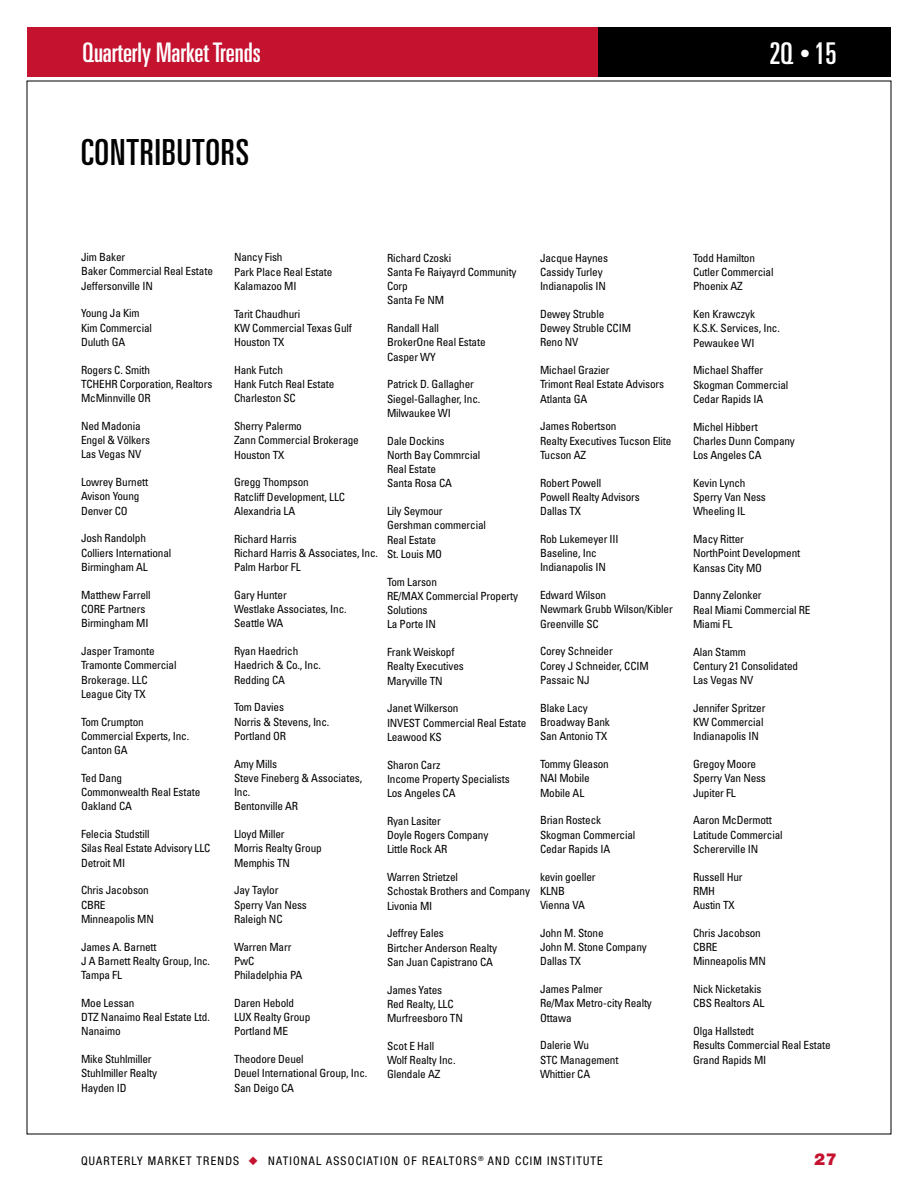
<style>
.page{position:relative;width:918px;height:1188px;background:#fff}
.page>*{position:absolute;margin:0;border:0;box-sizing:border-box;transform-origin:0 0}
.t1{font:ultra-condensed 36px "Univers";letter-spacing:.025em;color:#000}
.t2{font:ultra-condensed 30px "Univers";color:#fff}
.t3{font:ultra-condensed 27px "Univers";color:#fff}
.t4{font:900 16.5px "Helvetica Neue";color:#c4122f}
.t5{font:condensed 12px "Helvetica Neue";letter-spacing:.1em;color:#000}
.t6{font:condensed 11.25px/14.2px "Univers";letter-spacing:-.015em;color:#000}
.s1{font-size:21px}
.s2{color:#c4122f}
</style>
<div class="page">
<div style="left:27px;top:27px;width:864px;height:49px;background:#c4122f"></div>
<div style="left:598px;top:27px;width:293px;height:49px;background:#000"></div>
<h3 class="t3" style="left:82px;top:38px;width:180px">Quarterly Market Trends</h3>
<h2 class="t2" style="left:769px;top:36px;width:69px">2Q <span class="s1">•</span> 15</h2>
<h1 class="t1" style="left:81px;top:132px;width:170px">CONTRIBUTORS</h1>
<p class="t6" style="left:81px;top:250px;width:133px">Jim Baker<br>Baker Commercial Real Estate<br>Jeffersonville IN</p>
<p class="t6" style="left:81px;top:306px;width:73px">Young Ja Kim<br>Kim Commercial<br>Duluth GA</p>
<p class="t6" style="left:81px;top:362px;width:133px">Rogers C. Smith<br>TCHEHR Corporation, Realtors<br>McMinnville OR</p>
<p class="t6" style="left:81px;top:419px;width:71px">Ned Madonia<br>Engel &amp; Völkers<br>Las Vegas NV</p>
<p class="t6" style="left:81px;top:475px;width:69px">Lowrey Burnett<br>Avison Young<br>Denver CO</p>
<p class="t6" style="left:81px;top:531px;width:92px">Josh Randolph<br>Colliers International<br>Birmingham AL</p>
<p class="t6" style="left:81px;top:587px;width:71px">Matthew Farrell<br>CORE Partners<br>Birmingham MI</p>
<p class="t6" style="left:81px;top:644px;width:97px">Jasper Tramonte<br>Tramonte Commercial<br>Brokerage. LLC<br>League City TX</p>
<p class="t6" style="left:81px;top:714px;width:108px">Tom Crumpton<br>Commercial Experts, Inc.<br>Canton GA</p>
<p class="t6" style="left:81px;top:770px;width:121px">Ted Dang<br>Commonwealth Real Estate<br>Oakland CA</p>
<p class="t6" style="left:81px;top:827px;width:131px">Felecia Studstill<br>Silas Real Estate Advisory LLC<br>Detroit MI</p>
<p class="t6" style="left:81px;top:883px;width:74px">Chris Jacobson<br>CBRE<br>Minneapolis MN</p>
<p class="t6" style="left:81px;top:939px;width:129px">James A. Barnett<br>J A Barnett Realty Group, Inc.<br>Tampa FL</p>
<p class="t6" style="left:81px;top:995px;width:129px">Moe Lessan<br>DTZ Nanaimo Real Estate Ltd.<br>Nanaimo</p>
<p class="t6" style="left:81px;top:1052px;width:78px">Mike Stuhlmiller<br>Stuhlmiller Realty<br>Hayden ID</p>
<p class="t6" style="left:234px;top:250px;width:100px">Nancy Fish<br>Park Place Real Estate<br>Kalamazoo MI</p>
<p class="t6" style="left:234px;top:306px;width:119px">Tarit Chaudhuri<br>KW Commercial Texas Gulf<br>Houston TX</p>
<p class="t6" style="left:234px;top:362px;width:102px">Hank Futch<br>Hank Futch Real Estate<br>Charleston SC</p>
<p class="t6" style="left:234px;top:419px;width:126px">Sherry Palermo<br>Zann Commercial Brokerage<br>Houston TX</p>
<p class="t6" style="left:234px;top:475px;width:113px">Gregg Thompson<br>Ratcliff Development, LLC<br>Alexandria LA</p>
<p class="t6" style="left:234px;top:531px;width:144px">Richard Harris<br>Richard Harris &amp; Associates, Inc.<br>Palm Harbor FL</p>
<p class="t6" style="left:234px;top:587px;width:113px">Gary Hunter<br>Westlake Associates, Inc.<br>Seattle WA</p>
<p class="t6" style="left:234px;top:644px;width:87px">Ryan Haedrich<br>Haedrich &amp; Co., Inc.<br>Redding CA</p>
<p class="t6" style="left:234px;top:700px;width:95px">Tom Davies<br>Norris &amp; Stevens, Inc.<br>Portland OR</p>
<p class="t6" style="left:234px;top:756px;width:130px">Amy Mills<br>Steve Fineberg &amp; Associates,<br>Inc.<br>Bentonville AR</p>
<p class="t6" style="left:234px;top:827px;width:89px">Lloyd Miller<br>Morris Realty Group<br>Memphis TN</p>
<p class="t6" style="left:234px;top:883px;width:74px">Jay Taylor<br>Sperry Van Ness<br>Raleigh NC</p>
<p class="t6" style="left:234px;top:939px;width:70px">Warren Marr<br>PwC<br>Philadelphia PA</p>
<p class="t6" style="left:234px;top:996px;width:78px">Daren Hebold<br>LUX Realty Group<br>Portland ME</p>
<p class="t6" style="left:234px;top:1052px;width:133px">Theodore Deuel<br>Deuel International Group, Inc.<br>San Deigo CA</p>
<p class="t6" style="left:387px;top:250px;width:131px">Richard Czoski<br>Santa Fe Raiyayrd Community<br>Corp<br>Santa Fe NM</p>
<p class="t6" style="left:387px;top:321px;width:100px">Randall Hall<br>BrokerOne Real Estate<br>Casper WY</p>
<p class="t6" style="left:387px;top:377px;width:93px">Patrick D. Gallagher<br>Siegel-Gallagher, Inc.<br>Milwaukee WI</p>
<p class="t6" style="left:387px;top:433px;width:95px">Dale Dockins<br>North Bay Commrcial<br>Real Estate<br>Santa Rosa CA</p>
<p class="t6" style="left:387px;top:504px;width:101px">Lily Seymour<br>Gershman commercial<br>Real Estate<br>St. Louis MO</p>
<p class="t6" style="left:387px;top:574px;width:133px">Tom Larson<br>RE/MAX Commercial Property<br>Solutions<br>La Porte IN</p>
<p class="t6" style="left:387px;top:645px;width:78px">Frank Weiskopf<br>Realty Executives<br>Maryville TN</p>
<p class="t6" style="left:387px;top:701px;width:141px">Janet Wilkerson<br>INVEST Commercial Real Estate<br>Leawood KS</p>
<p class="t6" style="left:387px;top:757px;width:124px">Sharon Carz<br>Income Property Specialists<br>Los Angeles CA</p>
<p class="t6" style="left:387px;top:813px;width:103px">Ryan Lasiter<br>Doyle Rogers Company<br>Little Rock AR</p>
<p class="t6" style="left:387px;top:870px;width:145px">Warren Strietzel<br>Schostak Brothers and Company<br>Livonia MI</p>
<p class="t6" style="left:387px;top:926px;width:112px">Jeffrey Eales<br>Birtcher Anderson Realty<br>San Juan Capistrano CA</p>
<p class="t6" style="left:387px;top:982px;width:77px">James Yates<br>Red Realty, LLC<br>Murfreesboro TN</p>
<p class="t6" style="left:387px;top:1038px;width:69px">Scot E Hall<br>Wolf Realty Inc.<br>Glendale AZ</p>
<p class="t6" style="left:540px;top:250px;width:70px">Jacque Haynes<br>Cassidy Turley<br>Indianapolis IN</p>
<p class="t6" style="left:540px;top:307px;width:93px">Dewey Struble<br>Dewey Struble CCIM<br>Reno NV</p>
<p class="t6" style="left:540px;top:363px;width:126px">Michael Grazier<br>Trimont Real Estate Advisors<br>Atlanta GA</p>
<p class="t6" style="left:540px;top:419px;width:133px">James Robertson<br>Realty Executives Tucson Elite<br>Tucson AZ</p>
<p class="t6" style="left:540px;top:475px;width:101px">Robert Powell<br>Powell Realty Advisors<br>Dallas TX</p>
<p class="t6" style="left:540px;top:532px;width:80px">Rob Lukemeyer III<br>Baseline, Inc<br>Indianapolis IN</p>
<p class="t6" style="left:540px;top:588px;width:134px">Edward Wilson<br>Newmark Grubb Wilson/Kibler<br>Greenville SC</p>
<p class="t6" style="left:540px;top:644px;width:110px">Corey Schneider<br>Corey J Schneider, CCIM<br>Passaic NJ</p>
<p class="t6" style="left:540px;top:700px;width:71px">Blake Lacy<br>Broadway Bank<br>San Antonio TX</p>
<p class="t6" style="left:540px;top:757px;width:70px">Tommy Gleason<br>NAI Mobile<br>Mobile AL</p>
<p class="t6" style="left:540px;top:813px;width:97px">Brian Rosteck<br>Skogman Commercial<br>Cedar Rapids IA</p>
<p class="t6" style="left:540px;top:869px;width:57px">kevin goeller<br>KLNB<br>Vienna VA</p>
<p class="t6" style="left:540px;top:925px;width:108px">John M. Stone<br>John M. Stone Company<br>Dallas TX</p>
<p class="t6" style="left:540px;top:982px;width:113px">James Palmer<br>Re/Max Metro-city Realty<br>Ottawa</p>
<p class="t6" style="left:540px;top:1038px;width:80px">Dalerie Wu<br>STC Management<br>Whittier CA</p>
<p class="t6" style="left:693px;top:250px;width:82px">Todd Hamilton<br>Cutler Commercial<br>Phoenix AZ</p>
<p class="t6" style="left:693px;top:307px;width:87px">Ken Krawczyk<br>K.S.K. Services, Inc.<br>Pewaukee WI</p>
<p class="t6" style="left:693px;top:363px;width:97px">Michael Shaffer<br>Skogman Commercial<br>Cedar Rapids IA</p>
<p class="t6" style="left:693px;top:419px;width:103px">Michel Hibbert<br>Charles Dunn Company<br>Los Angeles CA</p>
<p class="t6" style="left:693px;top:475px;width:74px">Kevin Lynch<br>Sperry Van Ness<br>Wheeling IL</p>
<p class="t6" style="left:693px;top:532px;width:109px">Macy Ritter<br>NorthPoint Development<br>Kansas City MO</p>
<p class="t6" style="left:693px;top:588px;width:119px">Danny Zelonker<br>Real Miami Commercial RE<br>Miami FL</p>
<p class="t6" style="left:693px;top:644px;width:107px">Alan Stamm<br>Century 21 Consolidated<br>Las Vegas NV</p>
<p class="t6" style="left:693px;top:701px;width:74px">Jennifer Spritzer<br>KW Commercial<br>Indianapolis IN</p>
<p class="t6" style="left:693px;top:757px;width:74px">Gregoy Moore<br>Sperry Van Ness<br>Jupiter FL</p>
<p class="t6" style="left:693px;top:813px;width:91px">Aaron McDermott<br>Latitude Commercial<br>Schererville IN</p>
<p class="t6" style="left:693px;top:869px;width:51px">Russell Hur<br>RMH<br>Austin TX</p>
<p class="t6" style="left:693px;top:926px;width:74px">Chris Jacobson<br>CBRE<br>Minneapolis MN</p>
<p class="t6" style="left:693px;top:982px;width:73px">Nick Nicketakis<br>CBS Realtors AL</p>
<p class="t6" style="left:693px;top:1024px;width:139px">Olga Hallstedt<br>Results Commercial Real Estate<br>Grand Rapids MI</p>
<p class="t5" style="left:81px;top:1153px;width:523px">QUARTERLY MARKET TRENDS <span class="s2">◆</span> NATIONAL ASSOCIATION OF REALTORS<sup>®</sup> AND CCIM INSTITUTE</p>
<h3 class="t4" style="left:814px;top:1149px;width:24px">27</h3>
</div>
